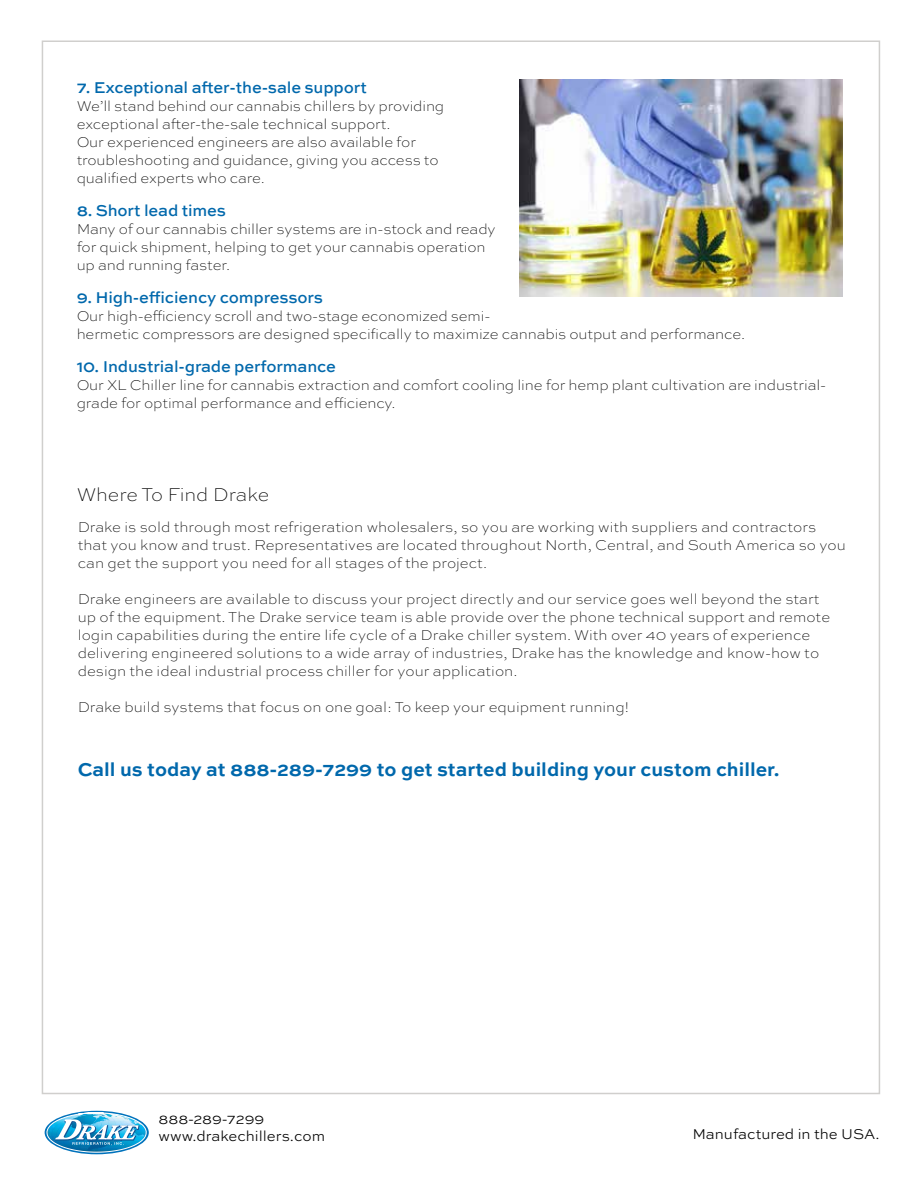
<style>
.page{position:relative;width:918px;height:1188px;background:#fff}
.page>*{position:absolute;margin:0;border:0;box-sizing:border-box;transform-origin:0 0}
.t1{font:700 19.5px "Sweet Sans Pro";color:#0068ac}
.t2{font:100 19.5px "Sweet Sans Pro";letter-spacing:-.01em;color:#000}
.t3{font:500 16.5px "Sweet Sans Pro";letter-spacing:-.01em;color:#0068ac}
.t4{font:100 15px/18px "Sweet Sans Pro";letter-spacing:-.005em;color:#000}
.t5{font:300 15px/16.5px "Sweet Sans Pro";color:#000}
</style>
<div class="page">
<img style="left:46px;top:1112px;width:101px;height:41px">
<img style="left:520px;top:80px;width:323px;height:217px">
<p class="t3" style="left:77px;top:75px;width:292px">7. Exceptional after-the-sale support</p>
<p class="t4" style="left:77px;top:96px;width:369px">We’ll stand behind our cannabis chillers by providing exceptional after-the-sale technical support.<br>Our experienced engineers are also available for troubleshooting and guidance, giving you access to qualified experts who care.</p>
<p class="t3" style="left:77px;top:198px;width:151px">8. Short lead times</p>
<p class="t4" style="left:77px;top:219px;width:420px">Many of our cannabis chiller systems are in-stock and ready for quick shipment, helping to get your cannabis operation up and running faster.</p>
<p class="t3" style="left:77px;top:285px;width:248px">9. High-efficiency compressors</p>
<p class="t4" style="left:77px;top:306px;width:670px">Our high-efficiency scroll and two-stage economized semi-<br>hermetic compressors are designed specifically to maximize cannabis output and performance.</p>
<p class="t3" style="left:77px;top:354px;width:261px">10. Industrial-grade performance</p>
<p class="t4" style="left:77px;top:375px;width:751px">Our XL Chiller line for cannabis extraction and comfort cooling line for hemp plant cultivation are industrial&shy;grade for optimal performance and efficiency.</p>
<h1 class="t2" style="left:77px;top:481px;width:194px">Where To Find Drake</h1>
<p class="t4" style="left:78px;top:517px;width:770px">Drake is sold through most refrigeration wholesalers, so you are working with suppliers and contractors that you know and trust. Representatives are located throughout North, Central, and South America so you can get the support you need for all stages of the project.</p>
<p class="t4" style="left:78px;top:589px;width:754px">Drake engineers are available to discuss your project directly and our service goes well beyond the start up of the equipment. The Drake service team is able provide over the phone technical support and remote login capabilities during the entire life cycle of a Drake chiller system. With over 40 years of experience delivering engineered solutions to a wide array of industries, Drake has the knowledge and know-how to design the ideal industrial process chiller for your application.</p>
<p class="t4" style="left:78px;top:697px;width:553px">Drake build systems that focus on one goal: To keep your equipment running!</p>
<h1 class="t1" style="left:78px;top:754px;width:704px">Call us today at 888-289-7299 to get started building your custom chiller.</h1>
<p class="t5" style="left:159px;top:1110px;width:168px">888-289-7299 www.drakechillers.com</p>
<p class="t5" style="left:693px;top:1126px;width:189px">Manufactured in the USA.</p>
</div>
